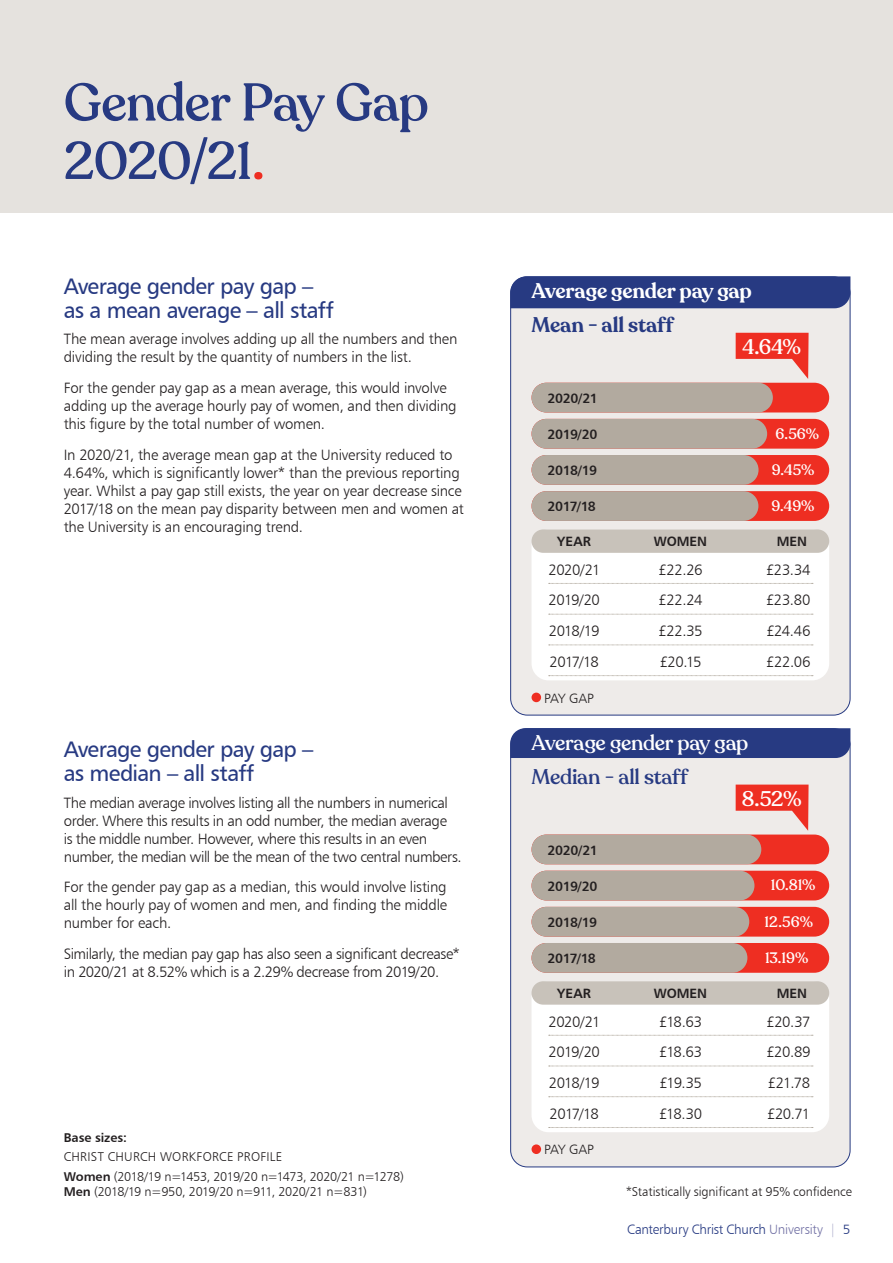
<style>
.page{position:relative;width:893px;height:1263px;background:#fff}
.page>*{position:absolute;margin:0;border:0;box-sizing:border-box;transform-origin:0 0}
.h1-35_Recoleta{font:500 52.5px/58.3px "Recoleta";letter-spacing:-.02em;color:#273a82}
.h3-15{font:22.5px/24px "Humanist 777 BT Roman B";letter-spacing:-.035em;color:#273a82}
.Recoleta_14pt_subs{font:500 21px "Recoleta";letter-spacing:-.015em;color:#fff}
.Recoleta_14pt_subs-2{font:600 21px "Recoleta";letter-spacing:-.015em;color:#fff}
.Recoleta_14pt_subs-3{font:500 21px "Recoleta";letter-spacing:-.01em;color:#273a82}
.Recoleta_14pt_subs-4{font:600 21px "Recoleta";letter-spacing:-.005em;color:#273a82}
.body_text{font:15px/18px "Humanist 777 BT Light B";letter-spacing:-.02em;color:#231f20}
.Recoleta_14pt_subs-5{font:500 15px "Recoleta";letter-spacing:-.005em;color:#fff}
.body_text-2{font:13.5px "Humanist 777 BT Bold B";letter-spacing:-.02em;color:#231f20}
.t1{font:13.5px "Humanist 777 BT Light B";letter-spacing:-.015em;color:#273a82}
.body_text-3{font:13.5px "Humanist 777 BT Light B";letter-spacing:-.02em;color:#231f20}
.notes_captions{font:12.75px "Humanist 777 BT Light B";letter-spacing:-.04em;color:#231f20}
.notes_captions-2{font:12.75px "Humanist 777 BT Light B";letter-spacing:-.035em;color:#231f20}
.notes_captions-3{font:12.75px "Humanist 777 BT Light B";letter-spacing:-.01em;color:#231f20}
.notes_captions-4{font:12.75px "Humanist 777 BT Light B";letter-spacing:.025em;color:#231f20}
.notes_captions-5{font:12.75px "Humanist 777 BT Bold B";color:#231f20}
.s1{color:#ee2e22}
.s2{font-family:"Humanist 777 BT Bold B"}
.s3{color:#7473a6}
.s4{color:#aeadcc}
</style>
<div class="page">
<div style="left:0;top:0;width:893px;height:213px;background:#e5e2de"></div>
<div style="left:511px;top:277px;width:339px;height:438px;background:#eeebe9;border-radius:17px"></div>
<div style="left:510px;top:276px;width:340px;height:32px;background:#273a82"></div>
<svg style="left:736px;top:333px;width:73px;height:46px"></svg>
<div style="left:531px;top:529px;width:298px;height:151px;background:#fff;border-radius:17px"></div>
<div style="left:531px;top:529px;width:298px;height:24px;background:#c8c2ba;border-radius:12px"></div>
<div style="left:531px;top:419px;width:298px;height:30px;background:#ee2e22;border-radius:15px"></div>
<div style="left:531px;top:383px;width:298px;height:29px;background:#ee2e22;border-radius:15px"></div>
<div style="left:531px;top:455px;width:298px;height:30px;background:#ee2e22;border-radius:15px"></div>
<div style="left:531px;top:491px;width:298px;height:30px;background:#ee2e22;border-radius:15px"></div>
<div style="left:531px;top:419px;width:236px;height:30px;background:#b2aa9f;border-radius:15px"></div>
<div style="left:531px;top:383px;width:242px;height:29px;background:#b2aa9f;border-radius:15px"></div>
<div style="left:531px;top:455px;width:227px;height:30px;background:#b2aa9f;border-radius:15px"></div>
<div style="left:531px;top:491px;width:227px;height:30px;background:#b2aa9f;border-radius:15px"></div>
<div style="left:511px;top:729px;width:339px;height:438px;background:#eeebe9;border-radius:17px"></div>
<div style="left:510px;top:728px;width:340px;height:30px;background:#273a82"></div>
<svg style="left:736px;top:784px;width:72px;height:47px"></svg>
<div style="left:531px;top:981px;width:298px;height:151px;background:#fff;border-radius:17px"></div>
<div style="left:531px;top:981px;width:298px;height:24px;background:#c8c2ba;border-radius:12px"></div>
<div style="left:531px;top:834px;width:298px;height:30px;background:#ee2e22;border-radius:15px"></div>
<div style="left:531px;top:871px;width:298px;height:29px;background:#ee2e22;border-radius:15px"></div>
<div style="left:531px;top:907px;width:298px;height:29px;background:#ee2e22;border-radius:15px"></div>
<div style="left:531px;top:943px;width:298px;height:30px;background:#ee2e22;border-radius:15px"></div>
<div style="left:531px;top:834px;width:230px;height:30px;background:#b2aa9f;border-radius:15px"></div>
<div style="left:531px;top:871px;width:223px;height:29px;background:#b2aa9f;border-radius:15px"></div>
<div style="left:531px;top:907px;width:218px;height:29px;background:#b2aa9f;border-radius:15px"></div>
<div style="left:531px;top:943px;width:216px;height:30px;background:#b2aa9f;border-radius:15px"></div>
<svg style="left:549px;top:583px;width:264px;height:1px"></svg>
<svg style="left:549px;top:614px;width:264px;height:1px"></svg>
<svg style="left:549px;top:645px;width:264px;height:1px"></svg>
<svg style="left:549px;top:675px;width:264px;height:1px"></svg>
<div style="left:531px;top:693px;width:10px;height:9px;background:#ee2e22;border-radius:50%"></div>
<div style="left:531px;top:1144px;width:10px;height:10px;background:#ee2e22;border-radius:50%"></div>
<svg style="left:549px;top:1035px;width:264px;height:1px"></svg>
<svg style="left:549px;top:1066px;width:264px;height:1px"></svg>
<svg style="left:549px;top:1096px;width:264px;height:1px"></svg>
<svg style="left:549px;top:1127px;width:264px;height:1px"></svg>
<p class="h1-35_Recoleta" style="left:64px;top:74px;width:367px">Gender Pay Gap<br>2020/21<span class="s1">.</span></p>
<p class="h3-15" style="left:64px;top:273px;width:271px">Average gender pay gap – as a mean average – all staff</p>
<p class="body_text" style="left:64px;top:330px;width:395px">The mean average involves adding up all the numbers and then dividing the result by the quantity of numbers in the list.</p>
<p class="body_text" style="left:64px;top:378px;width:394px">For the gender pay gap as a mean average, this would involve adding up the average hourly pay of women, and then dividing this figure by the total number of women.</p>
<p class="body_text" style="left:64px;top:445px;width:402px">In 2020/21, the average mean gap at the University reduced to 4.64%, which is significantly lower* than the previous reporting year. Whilst a pay gap still exists, the year on year decrease since 2017/18 on the mean pay disparity between men and women at the University is an encouraging trend.</p>
<p class="h3-15" style="left:64px;top:737px;width:251px">Average gender pay gap – as median – all staff</p>
<p class="body_text" style="left:64px;top:793px;width:400px">The median average involves listing all the numbers in numerical order. Where this results in an odd number, the median average<br>is the middle number. However, where this results in an even number, the median will be the mean of the two central numbers.</p>
<p class="body_text" style="left:64px;top:878px;width:385px;text-align:justify">For the gender pay gap as a median, this would involve listing all the hourly pay of women and men, and finding the middle number for each.</p>
<p class="body_text" style="left:64px;top:945px;width:398px">Similarly, the median pay gap has also seen a significant decrease* in 2020/21 at 8.52% which is a 2.29% decrease from 2019/20.</p>
<p class="Recoleta_14pt_subs-2" style="left:531px;top:278px;width:222px">Average gender pay gap</p>
<p class="Recoleta_14pt_subs-4" style="left:531px;top:312px;width:143px">Mean - all staff</p>
<p class="body_text-2" style="left:547px;top:389px;width:52px">2020/21</p>
<p class="body_text-2" style="left:547px;top:426px;width:52px">2019/20</p>
<p class="body_text-2" style="left:547px;top:462px;width:51px">2018/19</p>
<p class="body_text-2" style="left:547px;top:498px;width:50px">2017/18</p>
<p class="Recoleta_14pt_subs" style="left:742px;top:333px;width:60px">4.64%</p>
<p class="Recoleta_14pt_subs-5" style="left:775px;top:424px;width:45px">6.56%</p>
<p class="Recoleta_14pt_subs-5" style="left:772px;top:460px;width:44px">9.45%</p>
<p class="Recoleta_14pt_subs-5" style="left:772px;top:496px;width:44px">9.49%</p>
<p class="body_text-2" style="left:557px;top:533px;width:35px">YEAR</p>
<p class="body_text-2" style="left:654px;top:533px;width:55px">WOMEN</p>
<p class="body_text-2" style="left:777px;top:533px;width:32px">MEN</p>
<p class="body_text" style="left:549px;top:560px;width:54px">2020/21</p>
<p class="body_text" style="left:658px;top:560px;width:46px">£22.26</p>
<p class="body_text" style="left:766px;top:560px;width:46px">£23.34</p>
<p class="body_text" style="left:549px;top:591px;width:53px">2019/20</p>
<p class="body_text" style="left:658px;top:591px;width:46px">£22.24</p>
<p class="body_text" style="left:766px;top:591px;width:46px">£23.80</p>
<p class="body_text" style="left:549px;top:622px;width:52px">2018/19</p>
<p class="body_text" style="left:658px;top:622px;width:46px">£22.35</p>
<p class="body_text" style="left:766px;top:622px;width:46px">£24.46</p>
<p class="body_text" style="left:549px;top:652px;width:51px">2017/18</p>
<p class="body_text" style="left:659px;top:652px;width:44px">£20.15</p>
<p class="body_text" style="left:766px;top:652px;width:46px">£22.06</p>
<p class="body_text-3" style="left:544px;top:689px;width:51px">PAY GAP</p>
<p class="Recoleta_14pt_subs" style="left:531px;top:730px;width:218px">Average gender pay gap</p>
<p class="Recoleta_14pt_subs-3" style="left:531px;top:764px;width:158px">Median - all staff</p>
<p class="body_text-2" style="left:547px;top:841px;width:52px">2020/21</p>
<p class="body_text-2" style="left:547px;top:877px;width:52px">2019/20</p>
<p class="body_text-2" style="left:547px;top:914px;width:51px">2018/19</p>
<p class="body_text-2" style="left:547px;top:950px;width:50px">2017/18</p>
<p class="Recoleta_14pt_subs" style="left:742px;top:785px;width:61px">8.52%</p>
<p class="Recoleta_14pt_subs-5" style="left:771px;top:876px;width:46px">10.81%</p>
<p class="Recoleta_14pt_subs-5" style="left:765px;top:912px;width:50px">12.56%</p>
<p class="Recoleta_14pt_subs-5" style="left:765px;top:948px;width:45px">13.19%</p>
<p class="body_text-2" style="left:557px;top:985px;width:35px">YEAR</p>
<p class="body_text-2" style="left:654px;top:985px;width:55px">WOMEN</p>
<p class="body_text-2" style="left:777px;top:985px;width:32px">MEN</p>
<p class="body_text" style="left:549px;top:1012px;width:54px">2020/21</p>
<p class="body_text" style="left:659px;top:1012px;width:45px">£18.63</p>
<p class="body_text" style="left:766px;top:1012px;width:46px">£20.37</p>
<p class="body_text" style="left:549px;top:1043px;width:53px">2019/20</p>
<p class="body_text" style="left:659px;top:1043px;width:45px">£18.63</p>
<p class="body_text" style="left:766px;top:1043px;width:46px">£20.89</p>
<p class="body_text" style="left:549px;top:1073px;width:52px">2018/19</p>
<p class="body_text" style="left:659px;top:1073px;width:44px">£19.35</p>
<p class="body_text" style="left:767px;top:1073px;width:44px">£21.78</p>
<p class="body_text" style="left:549px;top:1104px;width:51px">2017/18</p>
<p class="body_text" style="left:659px;top:1104px;width:45px">£18.30</p>
<p class="body_text" style="left:767px;top:1104px;width:45px">£20.71</p>
<p class="notes_captions-5" style="left:64px;top:1129px;width:65px">Base sizes:</p>
<p class="notes_captions-4" style="left:64px;top:1149px;width:220px">CHRIST CHURCH WORKFORCE PROFILE</p>
<p class="notes_captions" style="left:64px;top:1169px;width:341px"><span class="s2">Women</span> (2018/19 n=1453, 2019/20 n=1473, 2020/21 n=1278)</p>
<p class="notes_captions-2" style="left:64px;top:1184px;width:305px"><span class="s2">Men</span> (2018/19 n=950, 2019/20 n=911, 2020/21 n=831)</p>
<p class="notes_captions-3" style="left:626px;top:1184px;width:228px">*Statistically significant at 95% confidence</p>
<p class="body_text-3" style="left:544px;top:1141px;width:51px">PAY GAP</p>
<p class="t1" style="left:627px;top:1221px;width:225px">Canterbury Christ Church <span class="s3">University</span> <span class="s4">|</span> 5</p>
</div>
